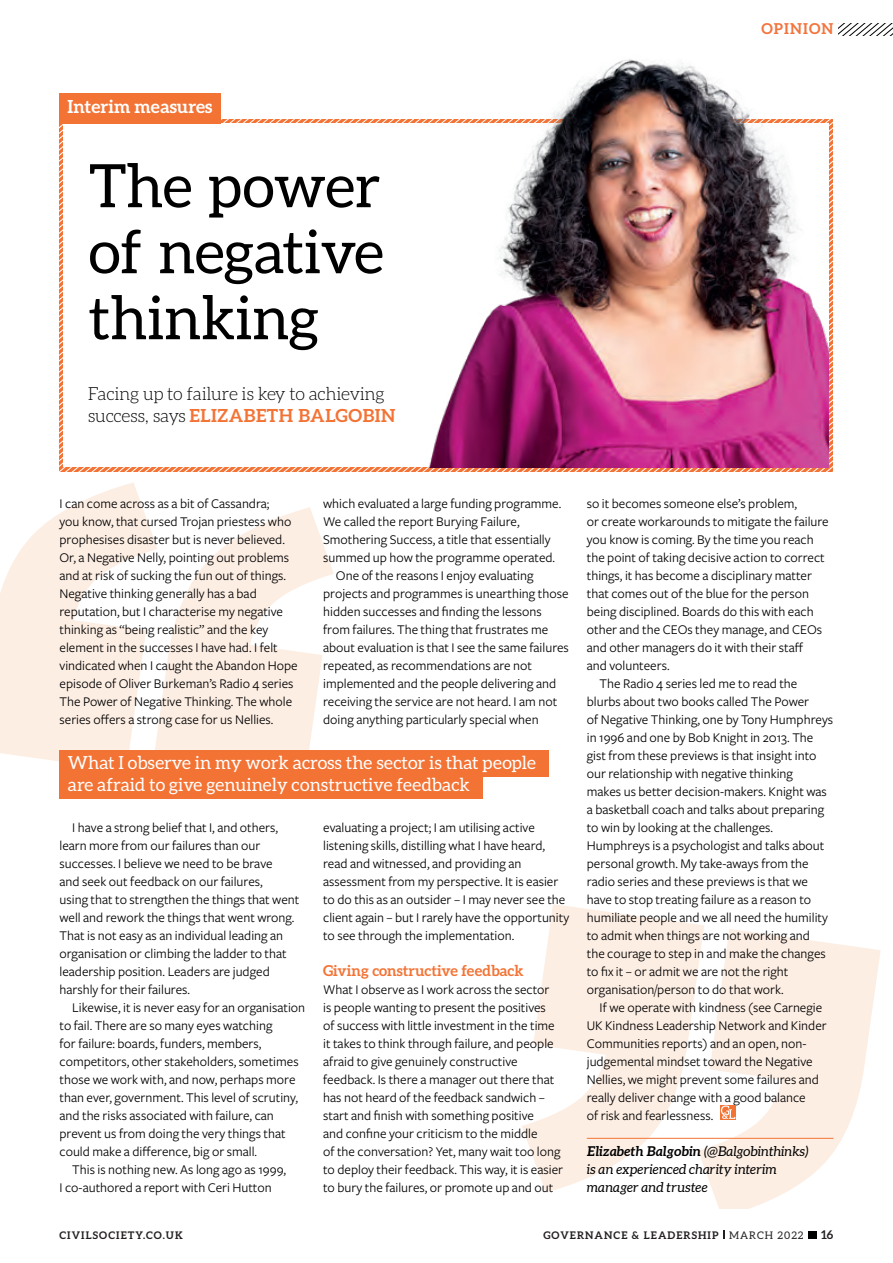
<style>
.page{position:relative;width:893px;height:1263px;background:#fff}
.page>*{position:absolute;margin:0;border:0;box-sizing:border-box;transform-origin:0 0}
.t1{font:60px/66px "Aleo";letter-spacing:-.01em;color:#000001;text-align:justify}
.t2{font:18px/21.6px "Aleo";color:#fff}
.t3{font:300 18px/22.5px "Aleo";letter-spacing:-.02em;color:#000001}
.t4{font:700 18px "Aleo";color:#fff}
.t5{font:700 15px "Aleo";color:#f37335}
.t6{font:700 15px "Aleo";letter-spacing:.07em;color:#f3733c}
.t7{font:13.8px/18px "Freight Sans";color:#000001}
.t8{font:italic 13.5px/18px "Aleo";color:#000001}
.t9{font:700 12px "Aleo";color:#231f20}
.t10{font:700 12px "Aleo";color:#000001}
.t11{font:700 10.5px "Aleo";letter-spacing:.1em;color:#231f20}
.t12{font:700 10.5px "Aleo";letter-spacing:.1em;color:#000001}
.s1{font-weight:700;color:#f37335}
.s2{font-weight:700}
.s3{font-weight:400}
</style>
<div class="page">
<svg style="left:839px;top:24px;width:54px;height:12px"></svg>
<div style="left:808px;top:1231px;width:8px;height:8px;background:#000001"></div>
<svg style="left:0;top:482px;width:151px;height:279px;fill:#fdeee3"></svg>
<svg style="left:151px;top:507px;width:183px;height:243px;fill:#fdeee3"></svg>
<svg style="left:704px;top:929px;width:177px;height:280px;fill:#fdeee3"></svg>
<svg style="left:522px;top:904px;width:182px;height:288px;fill:#fdeee3"></svg>
<div style="left:59px;top:750px;width:490px;height:27px;background:#f37335"></div>
<div style="left:59px;top:772px;width:424px;height:26px;background:#f37335"></div>
<hr style="left:587px;top:1138px;width:246px;height:1px;background:#f37335">
<div style="left:720px;top:1105px;width:16px;height:15px;background:#f37335"></div>
<svg style="left:721px;top:1105px;width:14px;height:14px"></svg>
<svg style="left:59px;top:119px;width:770px;height:353px;background:#f0916d"></svg>
<div style="left:64px;top:123px;width:765px;height:344px;background:#fff"></div>
<div style="left:59px;top:93px;width:162px;height:30px;background:#f37335"></div>
<img style="left:381px;top:59px;width:448px;height:408px">
<h2 class="t4" style="left:68px;top:97px;width:146px">Interim measures</h2>
<h1 class="t1" style="left:89px;top:152px;width:297px">The power of negative thinking</h1>
<h2 class="t3" style="left:88px;top:382px;width:309px">Facing up to failure is key to achieving success, says <span class="s1">ELIZABETH BALGOBIN</span></h2>
<p class="t6" style="left:761px;top:20px;width:74px">OPINION</p>
<p class="t7" style="left:60px;top:494px;width:240px">I can come across as a bit of Cassandra;<br>you know, that cursed Trojan priestess who prophesises disaster but is never believed.<br>Or, a Negative Nelly, pointing out problems and at risk of sucking the fun out of things.<br>Negative thinking generally has a bad reputation, but I characterise my negative thinking as “being realistic” and the key element in the successes I have had. I felt vindicated when I caught the Abandon Hope episode of Oliver Burkeman’s Radio 4 series The Power of Negative Thinking. The whole series offers a strong case for us Nellies.</p>
<p class="t7" style="left:323px;top:494px;width:240px">which evaluated a large funding programme.</p>
<p class="t7" style="left:323px;top:512px;width:198px">We called the report Burying Failure,</p>
<p class="t7" style="left:323px;top:530px;width:229px">Smothering Success, a title that essentially</p>
<p class="t7" style="left:323px;top:548px;width:234px">summed up how the programme operated.</p>
<p class="t7" style="left:336px;top:566px;width:199px">One of the reasons I enjoy evaluating</p>
<p class="t7" style="left:323px;top:584px;width:247px">projects and programmes is unearthing those</p>
<p class="t7" style="left:323px;top:602px;width:220px">hidden successes and finding the lessons</p>
<p class="t7" style="left:323px;top:620px;width:227px">from failures. The thing that frustrates me</p>
<p class="t7" style="left:323px;top:638px;width:247px">about evaluation is that I see the same failures</p>
<p class="t7" style="left:323px;top:656px;width:210px">repeated, as recommendations are not</p>
<p class="t7" style="left:323px;top:674px;width:235px">implemented and the people delivering and</p>
<p class="t7" style="left:323px;top:692px;width:236px">receiving the service are not heard. I am not</p>
<p class="t7" style="left:323px;top:710px;width:217px">doing anything particularly special when</p>
<h2 class="t2" style="left:68px;top:752px;width:470px">What I observe in my work across the sector is that people are afraid to give genuinely constructive feedback</h2>
<p class="t7" style="left:60px;top:818px;width:241px;text-indent:13px">I have a strong belief that I, and others, learn more from our failures than our successes. I believe we need to be brave<br>and seek out feedback on our failures,<br>using that to strengthen the things that went well and rework the things that went wrong.<br>That is not easy as an individual leading an organisation or climbing the ladder to that leadership position. Leaders are judged harshly for their failures.</p>
<p class="t7" style="left:60px;top:998px;width:247px;text-indent:13px">Likewise, it is never easy for an organisation to fail. There are so many eyes watching<br>for failure: boards, funders, members, competitors, other stakeholders, sometimes those we work with, and now, perhaps more than ever, government. This level of scrutiny, and the risks associated with failure, can prevent us from doing the very things that could make a difference, big or small.</p>
<p class="t7" style="left:60px;top:1160px;width:228px;text-indent:13px">This is nothing new. As long ago as 1999,<br>I co-authored a report with Ceri Hutton</p>
<p class="t7" style="left:323px;top:818px;width:248px">evaluating a project; I am utilising active listening skills, distilling what I have heard, read and witnessed, and providing an assessment from my perspective. It is easier to do this as an outsider – I may never see the client again – but I rarely have the opportunity to see through the implementation.</p>
<p class="t5" style="left:323px;top:961px;width:202px">Giving constructive feedback</p>
<p class="t7" style="left:323px;top:980px;width:241px">What I observe as I work across the sector<br>is people wanting to present the positives<br>of success with little investment in the time it takes to think through failure, and people afraid to give genuinely constructive feedback. Is there a manager out there that has not heard of the feedback sandwich – start and finish with something positive<br>and confine your criticism to the middle<br>of the conversation? Yet, many wait too long to deploy their feedback. This way, it is easier to bury the failures, or promote up and out</p>
<p class="t7" style="left:587px;top:494px;width:212px">so it becomes someone else’s problem,</p>
<p class="t7" style="left:587px;top:512px;width:243px">or create workarounds to mitigate the failure</p>
<p class="t7" style="left:587px;top:530px;width:228px">you know is coming. By the time you reach</p>
<p class="t7" style="left:587px;top:548px;width:240px">the point of taking decisive action to correct</p>
<p class="t7" style="left:587px;top:566px;width:227px">things, it has become a disciplinary matter</p>
<p class="t7" style="left:587px;top:584px;width:224px">that comes out of the blue for the person</p>
<p class="t7" style="left:587px;top:602px;width:228px">being disciplined. Boards do this with each</p>
<p class="t7" style="left:587px;top:620px;width:237px">other and the CEOs they manage, and CEOs</p>
<p class="t7" style="left:587px;top:638px;width:218px">and other managers do it with their staff</p>
<p class="t7" style="left:587px;top:656px;width:84px">and volunteers.</p>
<p class="t7" style="left:600px;top:674px;width:199px">The Radio 4 series led me to read the</p>
<p class="t7" style="left:587px;top:692px;width:224px">blurbs about two books called The Power</p>
<p class="t7" style="left:587px;top:710px;width:248px">of Negative Thinking, one by Tony Humphreys</p>
<p class="t7" style="left:587px;top:728px;width:228px">in 1996 and one by Bob Knight in 2013. The</p>
<p class="t7" style="left:587px;top:746px;width:231px">gist from these previews is that insight into</p>
<p class="t7" style="left:587px;top:764px;width:208px">our relationship with negative thinking</p>
<p class="t7" style="left:587px;top:782px;width:242px">makes us better decision-makers. Knight was</p>
<p class="t7" style="left:587px;top:800px;width:239px">a basketball coach and talks about preparing</p>
<p class="t7" style="left:587px;top:818px;width:188px">to win by looking at the challenges.</p>
<p class="t7" style="left:587px;top:836px;width:239px">Humphreys is a psychologist and talks about</p>
<p class="t7" style="left:587px;top:854px;width:223px">personal growth. My take-aways from the</p>
<p class="t7" style="left:587px;top:872px;width:223px">radio series and these previews is that we</p>
<p class="t7" style="left:587px;top:890px;width:226px">have to stop treating failure as a reason to</p>
<p class="t7" style="left:587px;top:908px;width:243px">humiliate people and we all need the humility</p>
<p class="t7" style="left:587px;top:926px;width:225px">to admit when things are not working and</p>
<p class="t7" style="left:587px;top:944px;width:240px">the courage to step in and make the changes</p>
<p class="t7" style="left:587px;top:962px;width:203px">to fix it – or admit we are not the right</p>
<p class="t7" style="left:587px;top:980px;width:198px">organisation/person to do that work.</p>
<p class="t7" style="left:600px;top:998px;width:224px">If we operate with kindness (see Carnegie</p>
<p class="t7" style="left:587px;top:1016px;width:241px">UK Kindness Leadership Network and Kinder</p>
<p class="t7" style="left:587px;top:1034px;width:221px">Communities reports) and an open, non-</p>
<p class="t7" style="left:587px;top:1052px;width:227px">judgemental mindset toward the Negative</p>
<p class="t7" style="left:587px;top:1070px;width:234px">Nellies, we might prevent some failures and</p>
<p class="t7" style="left:587px;top:1088px;width:220px">really deliver change with a good balance</p>
<p class="t7" style="left:587px;top:1106px;width:128px">of risk and fearlessness.</p>
<p class="t8" style="left:587px;top:1142px;width:223px"><span class="s2">Elizabeth Balgobin</span> (@Balgobinthinks) is an experienced charity interim manager and trustee</p>
<p class="t10" style="left:60px;top:1228px;width:16px">38</p>
<p class="t12" style="left:709px;top:1229px;width:125px">CIVILSOCIETY.CO.UK</p>
<p class="t11" style="left:60px;top:1229px;width:125px">CIVILS CIETY.CO.UK</p>
<p class="t11" style="left:543px;top:1229px;width:262px">GOVERNANCE &amp; LEADERSHIP <span class="s3">MAR H 2022</span></p>
<p class="t9" style="left:821px;top:1228px;width:14px">16</p>
</div>
